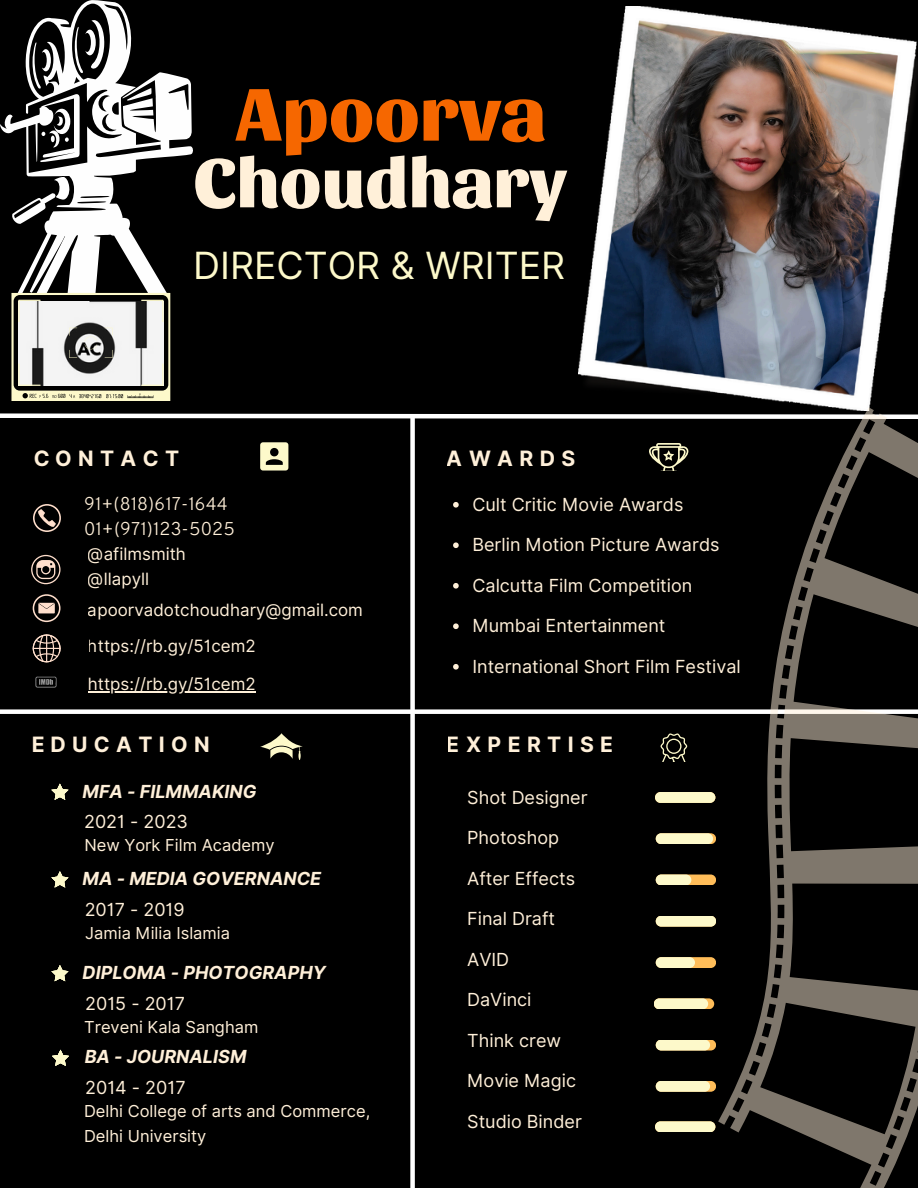
<style>
.page{position:relative;width:918px;height:1188px;background:#000}
.page>*{position:absolute;margin:0;border:0;box-sizing:border-box;transform-origin:0 0}
.t1{font:800 78px "Sansita";color:#f66700}
.t2{font:800 72px "Sansita";color:#fff0d9}
.t3{font:37.5px "Inter";color:#fdf9ca}
.t4{font:700 21.15px "Inter";letter-spacing:.3em;color:#fff0d9}
.t5{font:18px "Inter";color:#fff0d9}
.t6{font:italic 700 18px "Inter";color:#fff0d9}
.t7{font:300 18px "Overpass";letter-spacing:.01em;color:#fff0d9}
.t8{font:16.95px/25.3px "Inter";color:#fff0d9}
.t9{font:16.5px/24.8px "Inter";color:#fff0d9}
</style>
<div class="page">
<svg style="left:260px;top:733px;width:43px;height:27px"></svg>
<svg style="left:51px;top:784px;width:17px;height:16px"></svg>
<svg style="left:260px;top:442px;width:28px;height:28px"></svg>
<svg style="left:33px;top:504px;width:28px;height:28px"></svg>
<svg style="left:31px;top:555px;width:29px;height:29px"></svg>
<svg style="left:33px;top:594px;width:28px;height:28px"></svg>
<svg style="left:0;top:0;width:193px;height:294px"></svg>
<svg style="left:48px;top:223px;width:38px;height:10px"></svg>
<svg style="left:0;top:413px;width:678px;height:6px;background:#bfbfbf"></svg>
<svg style="left:33px;top:634px;width:28px;height:28px"></svg>
<img style="left:35px;top:676px;width:22px;height:12px">
<img style="left:579px;top:6px;width:339px;height:392px">
<svg style="left:51px;top:871px;width:17px;height:17px"></svg>
<svg style="left:51px;top:965px;width:17px;height:16px"></svg>
<svg style="left:52px;top:1050px;width:17px;height:16px"></svg>
<div style="left:0;top:709px;width:918px;height:5px;background:#fff"></div>
<div style="left:410px;top:415px;width:5px;height:773px;background:#fff"></div>
<svg style="left:678px;top:398px;width:240px;height:790px"></svg>
<div style="left:656px;top:1081px;width:60px;height:11px;background:#ffbd59"></div>
<div style="left:656px;top:1081px;width:54px;height:11px;background:#fdf9ca"></div>
<div style="left:656px;top:875px;width:60px;height:10px;background:#ffbd59"></div>
<div style="left:656px;top:875px;width:35px;height:10px;background:#fdf9ca"></div>
<div style="left:654px;top:998px;width:60px;height:11px;background:#ffbd59"></div>
<div style="left:654px;top:998px;width:54px;height:11px;background:#fdf9ca"></div>
<div style="left:655px;top:792px;width:60px;height:11px;background:#fdf9ca"></div>
<svg style="left:713px;top:833px;width:3px;height:11px"></svg>
<div style="left:656px;top:833px;width:57px;height:11px;background:#fdf9ca"></div>
<div style="left:656px;top:916px;width:60px;height:11px;background:#fdf9ca"></div>
<div style="left:656px;top:957px;width:60px;height:11px;background:#ffbd59"></div>
<div style="left:656px;top:957px;width:39px;height:11px;background:#fdf9ca"></div>
<div style="left:656px;top:1040px;width:60px;height:11px;background:#ffbd59"></div>
<div style="left:656px;top:1040px;width:54px;height:11px;background:#fdf9ca"></div>
<svg style="left:11px;top:293px;width:159px;height:108px;background:#b0b0a9"></svg>
<svg style="left:649px;top:443px;width:39px;height:27px"></svg>
<svg style="left:660px;top:733px;width:28px;height:28px"></svg>
<hr style="left:88px;top:691px;width:168px;height:1px;background:#fff0d9">
<svg style="left:453px;top:502px;width:6px;height:6px"></svg>
<svg style="left:453px;top:542px;width:6px;height:6px"></svg>
<svg style="left:453px;top:583px;width:6px;height:6px"></svg>
<svg style="left:453px;top:623px;width:6px;height:6px"></svg>
<svg style="left:453px;top:664px;width:6px;height:6px"></svg>
<div style="left:655px;top:1121px;width:60px;height:11px;background:#fdf9ca"></div>
<h1 class="t1" style="left:236px;top:61px;width:312px">Apoorva</h1>
<h1 class="t2" style="left:194px;top:134px;width:375px">Choudhary</h1>
<h2 class="t3" style="left:193px;top:243px;width:374px">DIRECTOR &amp; WRITER</h2>
<p class="t4" style="left:33px;top:446px;width:148px">CONTACT</p>
<p class="t4" style="left:447px;top:446px;width:130px">AWARDS</p>
<p class="t7" style="left:84px;top:497px;width:145px">91+(818)617-1644</p>
<p class="t7" style="left:84px;top:521px;width:152px">01+(971)123-5025</p>
<p class="t8" style="left:88px;top:541px;width:99px">@afilmsmith @llapyll</p>
<p class="t8" style="left:88px;top:593px;width:277px;line-height:35.4px">apoorvadotchoudhary@gmail.com https://rb.gy/51cem2</p>
<p class="t8" style="left:88px;top:671px;width:169px">https://rb.gy/51cem2</p>
<p class="t4" style="left:31px;top:732px;width:180px">EDUCATION</p>
<h5 class="t6" style="left:83px;top:780px;width:175px">MFA - FILMMAKING</h5>
<p class="t5" style="left:84px;top:811px;width:105px">2021 - 2023</p>
<p class="t9" style="left:84px;top:833px;width:192px">New York Film Academy</p>
<h5 class="t6" style="left:83px;top:868px;width:240px">MA - MEDIA GOVERNANCE</h5>
<p class="t5" style="left:85px;top:899px;width:102px">2017 - 2019</p>
<p class="t9" style="left:85px;top:921px;width:146px">Jamia Milia Islamia</p>
<h5 class="t6" style="left:83px;top:962px;width:245px">DIPLOMA - PHOTOGRAPHY</h5>
<p class="t5" style="left:85px;top:992px;width:101px">2015 - 2017</p>
<p class="t9" style="left:84px;top:1014px;width:176px">Treveni Kala Sangham</p>
<h5 class="t6" style="left:85px;top:1046px;width:163px">BA - JOURNALISM</h5>
<p class="t5" style="left:85px;top:1077px;width:102px">2014 - 2017</p>
<p class="t9" style="left:84px;top:1099px;width:288px">Delhi College of arts and Commerce,<br>Delhi University</p>
<p class="t5" style="left:472px;top:494px;width:213px">Cult Critic Movie Awards</p>
<p class="t5" style="left:472px;top:534px;width:249px">Berlin Motion Picture Awards</p>
<p class="t5" style="left:472px;top:575px;width:221px">Calcutta Film Competition</p>
<p class="t5" style="left:472px;top:615px;width:195px">Mumbai Entertainment</p>
<p class="t5" style="left:472px;top:656px;width:270px">International Short Film Festival</p>
<p class="t4" style="left:447px;top:732px;width:168px">EXPERTISE</p>
<p class="t5" style="left:467px;top:786px;width:122px">Shot Designer</p>
<p class="t5" style="left:467px;top:827px;width:93px">Photoshop</p>
<p class="t5" style="left:467px;top:867px;width:109px">After Effects</p>
<p class="t5" style="left:467px;top:908px;width:89px">Final Draft</p>
<p class="t5" style="left:467px;top:948px;width:44px">AVID</p>
<p class="t5" style="left:467px;top:989px;width:66px">DaVinci</p>
<p class="t5" style="left:467px;top:1029px;width:95px">Think crew</p>
<p class="t5" style="left:467px;top:1070px;width:110px">Movie Magic</p>
<p class="t5" style="left:467px;top:1110px;width:116px">Studio Binder</p>
</div>
